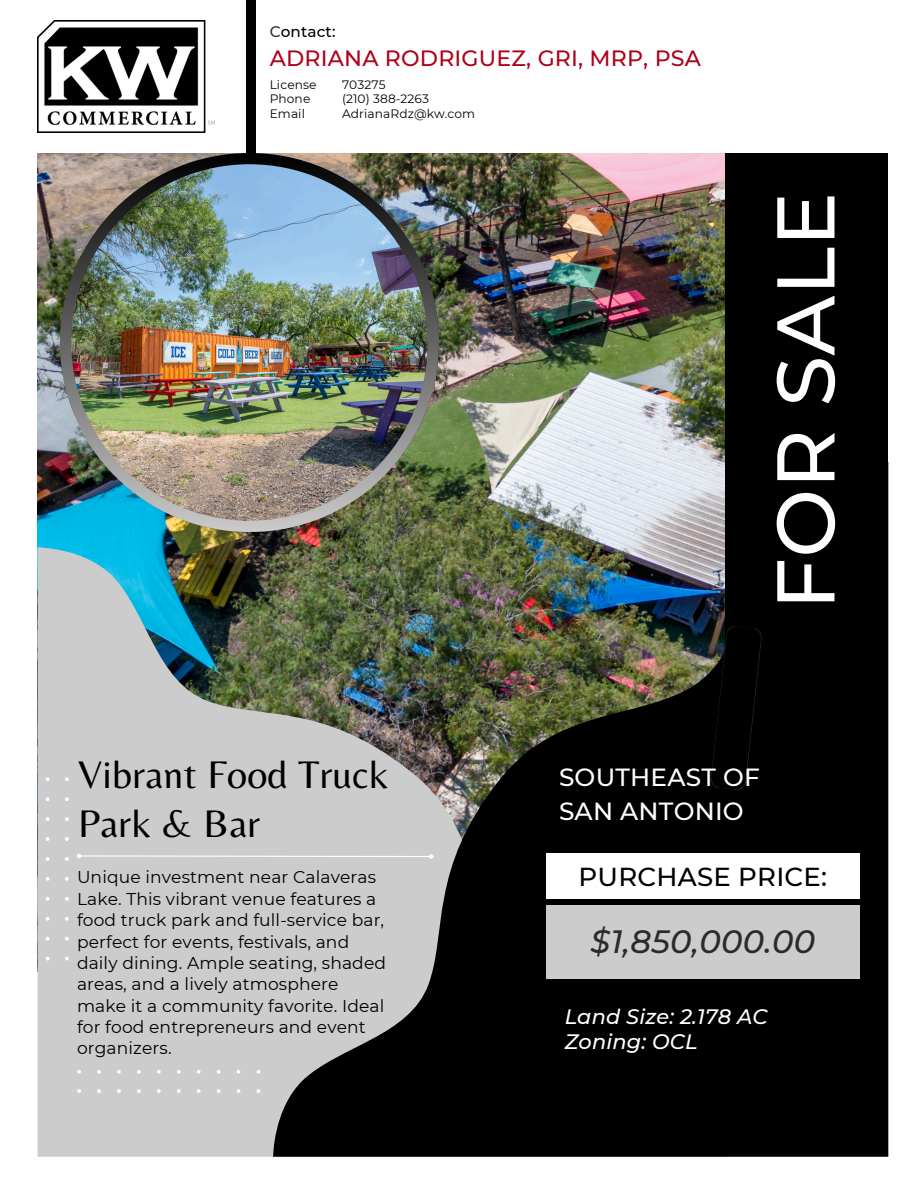
<style>
.page{position:relative;width:918px;height:1188px;background:#fff}
.page>*{position:absolute;margin:0;border:0;box-sizing:border-box;transform-origin:0 0}
.t1{font:500 81.75px "Montserrat";letter-spacing:.005em;color:#fff}
.t2{font:40.05px/49.2px "Belleza";letter-spacing:.005em;color:#000}
.t3{font:italic 500 32.25px "Montserrat";letter-spacing:.01em;color:#2b2b2b}
.t4{font:500 25.95px "Montserrat";letter-spacing:.01em;color:#000}
.t5{font:500 24.75px/33.8px "Montserrat";letter-spacing:.01em;color:#fff}
.t6{font:500 22.05px "Montserrat";letter-spacing:.01em;color:#ad021b}
.t7{font:italic 500 20.85px/24.8px "Montserrat";letter-spacing:.01em;color:#fff}
.t8{font:17.1px/21.3px "Montserrat";letter-spacing:.005em;color:#000}
.t9{font:500 15.3px "Montserrat";letter-spacing:.01em;color:#000}
.t10{font:12.15px/14.4px "Montserrat";letter-spacing:.005em;color:#000}
.s1{color:#2b2b2b}
</style>
<div class="page">
<img style="left:38px;top:153px;width:688px;height:394px">
<svg style="left:38px;top:547px;width:235px;height:610px;background:#b2bbbb"></svg>
<img style="left:273px;top:462px;width:615px;height:695px">
<div style="left:78px;top:914px;width:58px;height:11px;background:#ccc"></div>
<img style="left:38px;top:21px;width:176px;height:111px">
<div style="left:726px;top:153px;width:162px;height:496px;background:#000"></div>
<div style="left:546px;top:853px;width:313px;height:45px;background:#fff"></div>
<div style="left:546px;top:905px;width:313px;height:74px;background:#ccc"></div>
<div style="left:246px;top:0;width:10px;height:155px;background:#000"></div>
<img style="left:60px;top:153px;width:379px;height:379px">
<svg style="left:710px;top:625px;width:53px;height:166px;background:#040504"></svg>
<div style="left:38px;top:777px;width:31px;height:184px;background:#ccc"></div>
<svg style="left:77px;top:854px;width:356px;height:5px"></svg>
<div style="left:77px;top:1070px;width:183px;height:29px;background:#ccc"></div>
<p class="t9" style="left:270px;top:23px;width:67px"><span class="s1">C</span>ontact:</p>
<p class="t6" style="left:270px;top:44px;width:433px">ADRIANA RODRIGUEZ, GRI, MRP, PSA</p>
<p class="t10" style="left:270px;top:77px;width:48px">License<br>Phone<br>Email</p>
<h1 class="t10" style="left:342px;top:77px;width:45px">703275</h1>
<p class="t10" style="left:342px;top:92px;width:88px">(210) 388-2263</p>
<p class="t10" style="left:342px;top:106px;width:135px">AdrianaRdz@kw.com</p>
<p class="t1" style="left:755px;top:610px;width:420px;rotate:-90deg">FOR SALE</p>
<h4 class="t2" style="left:78px;top:749px;width:312px">Vibrant Food Truck<br>Park &amp; Bar</h4>
<h3 class="t5" style="left:559px;top:760px;width:202px">SOUTHEAST OF<br>SAN ANTONIO</h3>
<h4 class="t8" style="left:77px;top:867px;width:311px">Unique investment near Calaveras<br>Lake. This vibrant venue features a food truck park and full-service bar, perfect for events, festivals, and daily dining. Ample seating, shaded areas, and a lively atmosphere make it a community favorite. Ideal for food entrepreneurs and event organizers.</h4>
<p class="t4" style="left:579px;top:861px;width:250px">PURCHASE PRICE:</p>
<h6 class="t3" style="left:590px;top:922px;width:226px">$1,850,000.00</h6>
<p class="t7" style="left:565px;top:1004px;width:204px">Land Size: 2.178 AC<br>Zoning: OCL</p>
</div>
